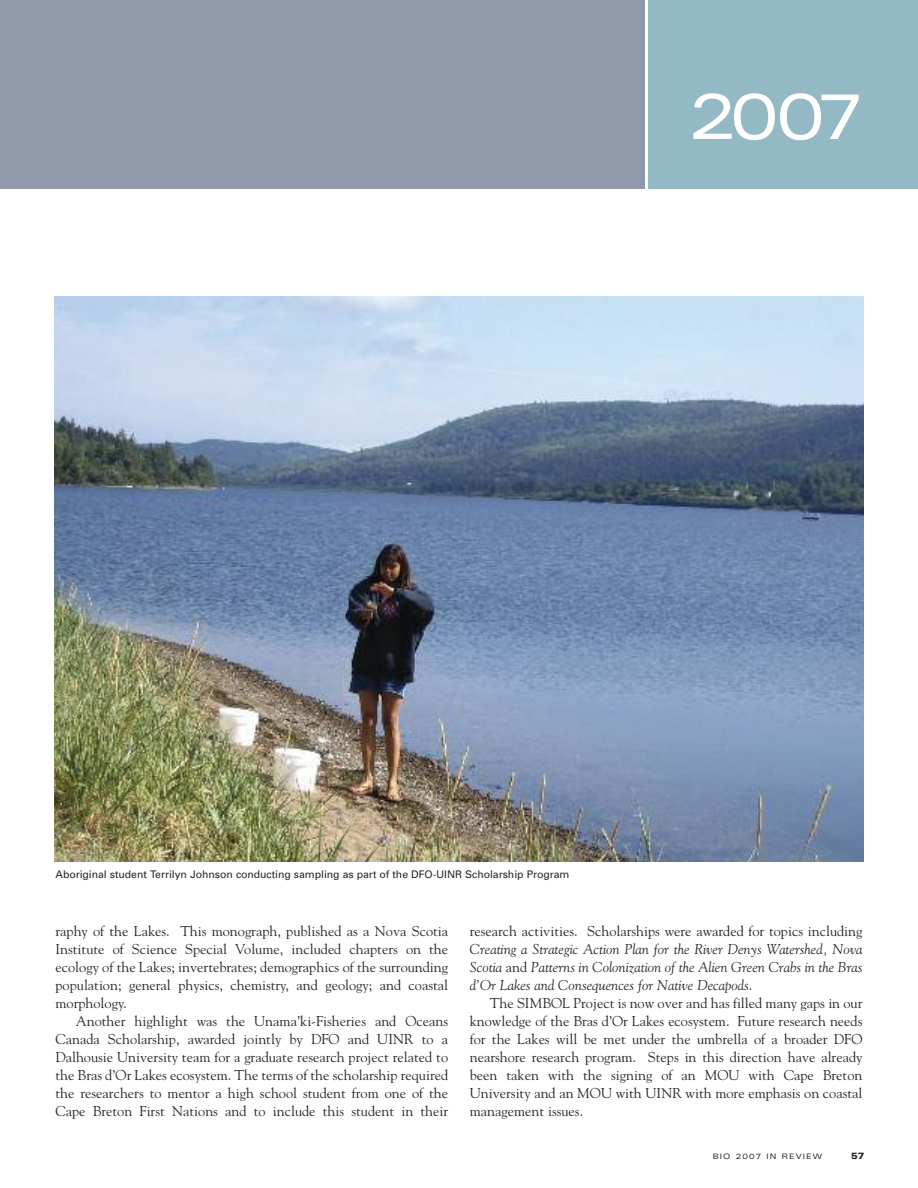
<style>
.page{position:relative;width:918px;height:1188px;background:#fff}
.page>*{position:absolute;margin:0;border:0;box-sizing:border-box;transform-origin:0 0}
.t1{font:expanded 64.2px "Univers";color:#fff}
.t2{font:14.25px/18px "Goudy";color:#272627;text-align:justify}
.t3{font:italic 14.25px/18px "Goudy";color:#272627;text-align:justify}
.t4{font:10.5px "Univers";letter-spacing:-.005em;color:#272627}
.t5{font:900 expanded 9px "Univers";color:#272627}
.t6{font:expanded 7.5px "Univers";letter-spacing:.15em;color:#272627}
.s1{font-style:normal}
</style>
<div class="page">
<img style="left:54px;top:296px;width:810px;height:566px">
<div style="left:0;top:0;width:645px;height:189px;background:#8f99aa"></div>
<div style="left:649px;top:0;width:269px;height:189px;background:#93bac4"></div>
<h1 class="t1" style="left:689px;top:93px;width:177px">2007</h1>
<p class="t4" style="left:56px;top:870px;width:516px">Aboriginal student Terrilyn Johnson conducting sampling as part of the DFO-UINR Scholarship Program</p>
<p class="t2" style="left:55px;top:922px;width:394px">raphy of the Lakes. This monograph, published as a Nova Scotia Institute of Science Special Volume, included chapters on the ecology of the Lakes; invertebrates; demographics of the surrounding population; general physics, chemistry, and geology; and coastal morphology.</p>
<p class="t2" style="left:55px;top:1012px;width:394px;text-indent:20px">Another highlight was the Unama’ki-Fisheries and Oceans Canada Scholarship, awarded jointly by DFO and UINR to a Dalhousie University team for a graduate research project related to the Bras d’Or Lakes ecosystem. The terms of the scholarship required the researchers to mentor a high school student from one of the Cape Breton First Nations and to include this student in their</p>
<p class="t2" style="left:470px;top:922px;width:394px">research activities. Scholarships were awarded for topics including</p>
<p class="t3" style="left:470px;top:940px;width:394px">Creating a Strategic Action Plan for the River Denys Watershed, Nova Scotia <span class="s1">and</span> Patterns in Colonization of the Alien Green Crabs in the Bras d’Or Lakes and Consequences for Native Decapods<span class="s1">.</span></p>
<p class="t2" style="left:470px;top:994px;width:394px;text-indent:20px">The SIMBOL Project is now over and has filled many gaps in our knowledge of the Bras d’Or Lakes ecosystem. Future research needs for the Lakes will be met under the umbrella of a broader DFO nearshore research program. Steps in this direction have already been taken with the signing of an MOU with Cape Breton University and an MOU with UINR with more emphasis on coastal management issues.</p>
<p class="t6" style="left:713px;top:1153px;width:111px">BIO 2007 IN REVIEW</p>
<p class="t5" style="left:851px;top:1152px;width:15px">57</p>
</div>
